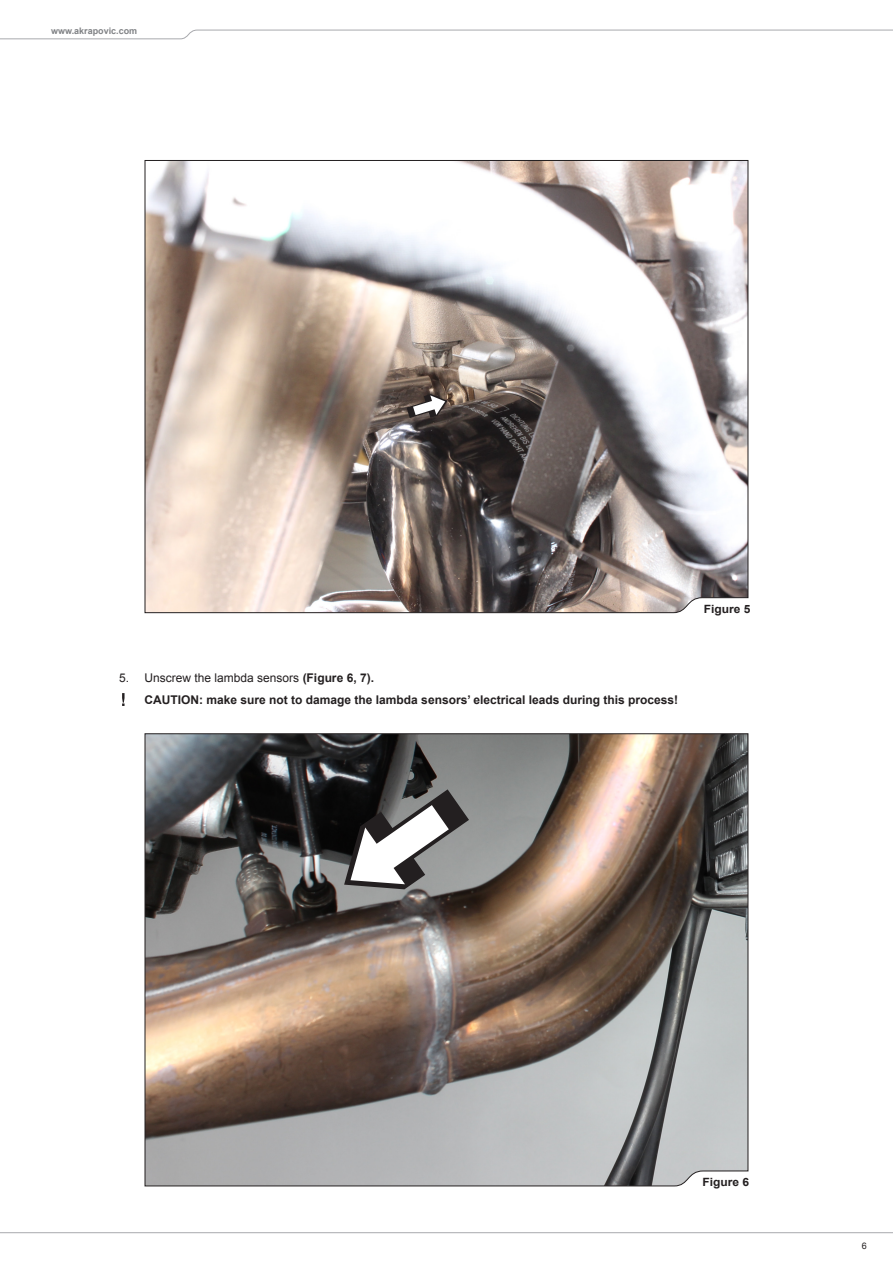
<style>
.page{position:relative;width:893px;height:1263px;background:#fff}
.page>*{position:absolute;margin:0;border:0;box-sizing:border-box;transform-origin:0 0}
.body_txt_bold{font:700 12px "Arial";color:#231f20}
.body_txt_bold-2{font:12px "Arial";color:#231f20}
.body_txt_bold-3{font:700 11.4px "Arial";color:#231f20;scale:1.05 1}
.t1{font:700 9px "Arial";color:#808285}
.t2{font:9px "Arial";color:#231f20}
.s1{font-weight:700}
</style>
<div class="page">
<svg style="left:0;top:29px;width:893px;height:10px"></svg>
<svg style="left:0;top:1232px;width:893px;height:2px;background:#d3d3d5"></svg>
<svg style="left:122px;top:693px;width:3px;height:13px"></svg>
<svg style="left:144px;top:160px;width:605px;height:453px"></svg>
<img style="left:144px;top:733px;width:605px;height:454px">
<svg style="left:407px;top:394px;width:40px;height:24px"></svg>
<svg style="left:344px;top:789px;width:125px;height:100px"></svg>
<p class="t1" style="left:51px;top:25px;width:88px">www.akrapovic.com</p>
<p class="body_txt_bold-2" style="left:119px;top:670px;width:12px">5.</p>
<p class="body_txt_bold-2" style="left:145px;top:670px;width:231px">Unscrew the lambda sensors <span class="s1">(Figure 6, 7).</span></p>
<p class="body_txt_bold" style="left:145px;top:691px;width:535px">CAUTION: make sure not to damage the lambda sensors’ electrical leads during this process!</p>
<p class="body_txt_bold-3" style="left:704px;top:601px;width:46px">Figure 5</p>
<p class="body_txt_bold-3" style="left:702px;top:1175px;width:46px">Figure 6</p>
<p class="t2" style="left:862px;top:1240px;width:7px">6</p>
</div>
